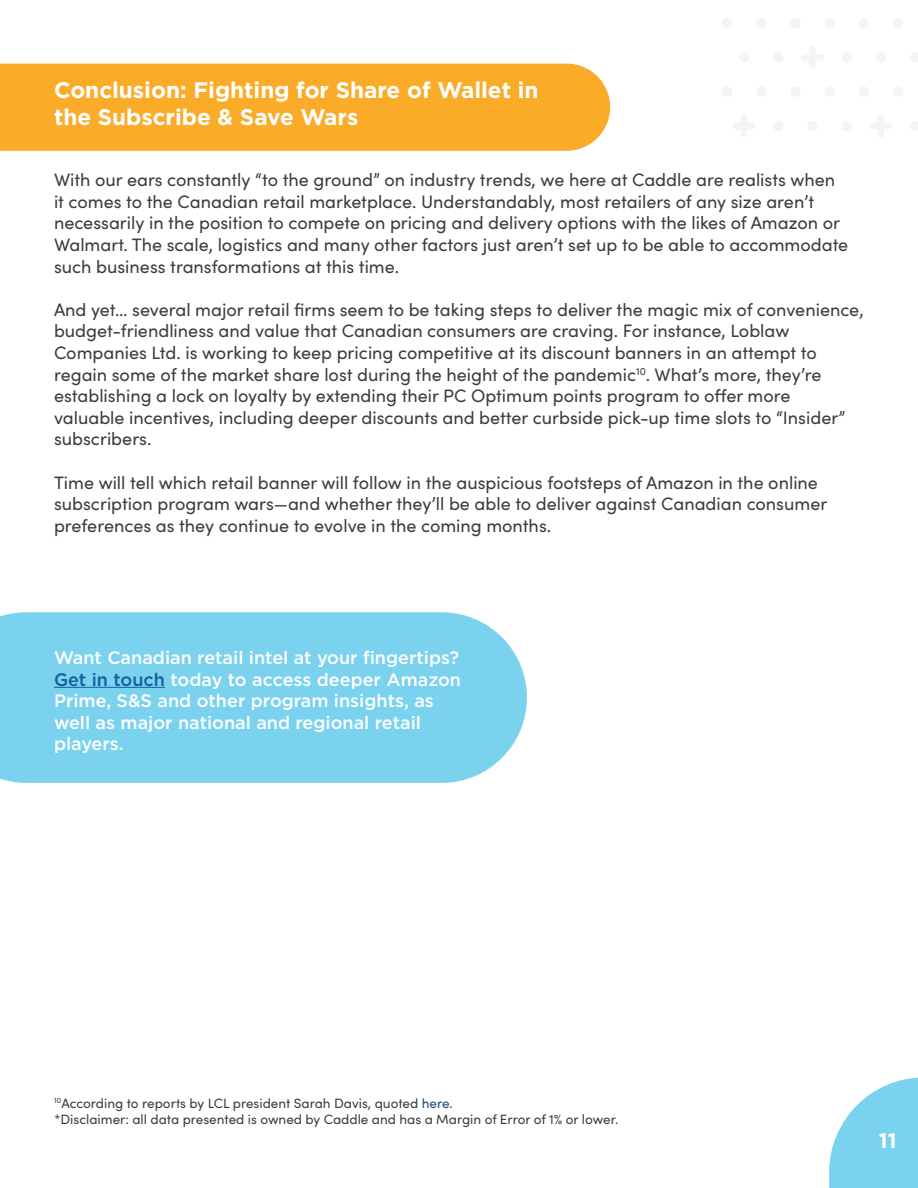
<style>
.page{position:relative;width:918px;height:1188px;background:#fff}
.page>*{position:absolute;margin:0;border:0;box-sizing:border-box;transform-origin:0 0}
.t1{font:700 22.5px/27px "Gotham";color:#fff}
.t2{font:700 21px "Gotham";color:#fff}
.Sofia_Pro_regular_s1{font:18px/21.6px "Sofia Pro";color:#3d3d3d}
.Sofia_Pro_regular_s1-2{font:500 18px/21.6px "Gotham";color:#fff}
.Sofia_Pro_regular_s1-3{font:13.5px "Sofia Pro";color:#3d3d3d}
.s1{color:#175d9e}
.s2{color:#1f4b78}
</style>
<div class="page">
<div style="left:0;top:64px;width:610px;height:87px;background:#faac29"></div>
<svg style="left:829px;top:1077px;width:89px;height:111px"></svg>
<div style="left:0;top:612px;width:527px;height:171px;background:#7bd2ee"></div>
<hr style="left:54px;top:687px;width:111px;height:1px;background:#175d9e">
<p class="t1" style="left:54px;top:77px;width:486px">Conclusion: Fighting for Share of Wallet in the Subscribe &amp; Save Wars</p>
<p class="Sofia_Pro_regular_s1" style="left:54px;top:168px;width:796px">With our ears constantly “to the ground” on industry trends, we here at Caddle are realists when it comes to the Canadian retail marketplace. Understandably, most retailers of any size aren’t necessarily in the position to compete on pricing and delivery options with the likes of Amazon or Walmart. The scale, logistics and many other factors just aren’t set up to be able to accommodate such business transformations at this time.</p>
<p class="Sofia_Pro_regular_s1" style="left:54px;top:298px;width:811px">And yet… several major retail firms seem to be taking steps to deliver the magic mix of convenience, budget-friendliness and value that Canadian consumers are craving. For instance, Loblaw Companies Ltd. is working to keep pricing competitive at its discount banners in an attempt to regain some of the market share lost during the height of the pandemic<sup>10</sup>. What’s more, they’re establishing a lock on loyalty by extending their PC Optimum points program to offer more valuable incentives, including deeper discounts and better curbside pick-up time slots to “Insider” subscribers.</p>
<p class="Sofia_Pro_regular_s1" style="left:54px;top:471px;width:775px">Time will tell which retail banner will follow in the auspicious footsteps of Amazon in the online subscription program wars—and whether they’ll be able to deliver against Canadian consumer preferences as they continue to evolve in the coming months.</p>
<p class="Sofia_Pro_regular_s1-2" style="left:54px;top:647px;width:407px">Want Canadian retail intel at your fingertips?</p>
<p class="Sofia_Pro_regular_s1-2" style="left:54px;top:668px;width:409px"><span class="s1">Get in touch</span> today to access deeper Amazon Prime, S&amp;S and other program insights, as well as major national and regional retail players.</p>
<p class="Sofia_Pro_regular_s1-3" style="left:54px;top:1093px;width:400px"><sup>10</sup>According to reports by LCL president Sarah Davis, quoted <span class="s2">here</span>.</p>
<p class="Sofia_Pro_regular_s1-3" style="left:54px;top:1110px;width:566px">*Disclaimer: all data presented is owned by Caddle and has a Margin of Error of 1% or lower.</p>
<p class="t2" style="left:879px;top:1126px;width:19px">11</p>
</div>
